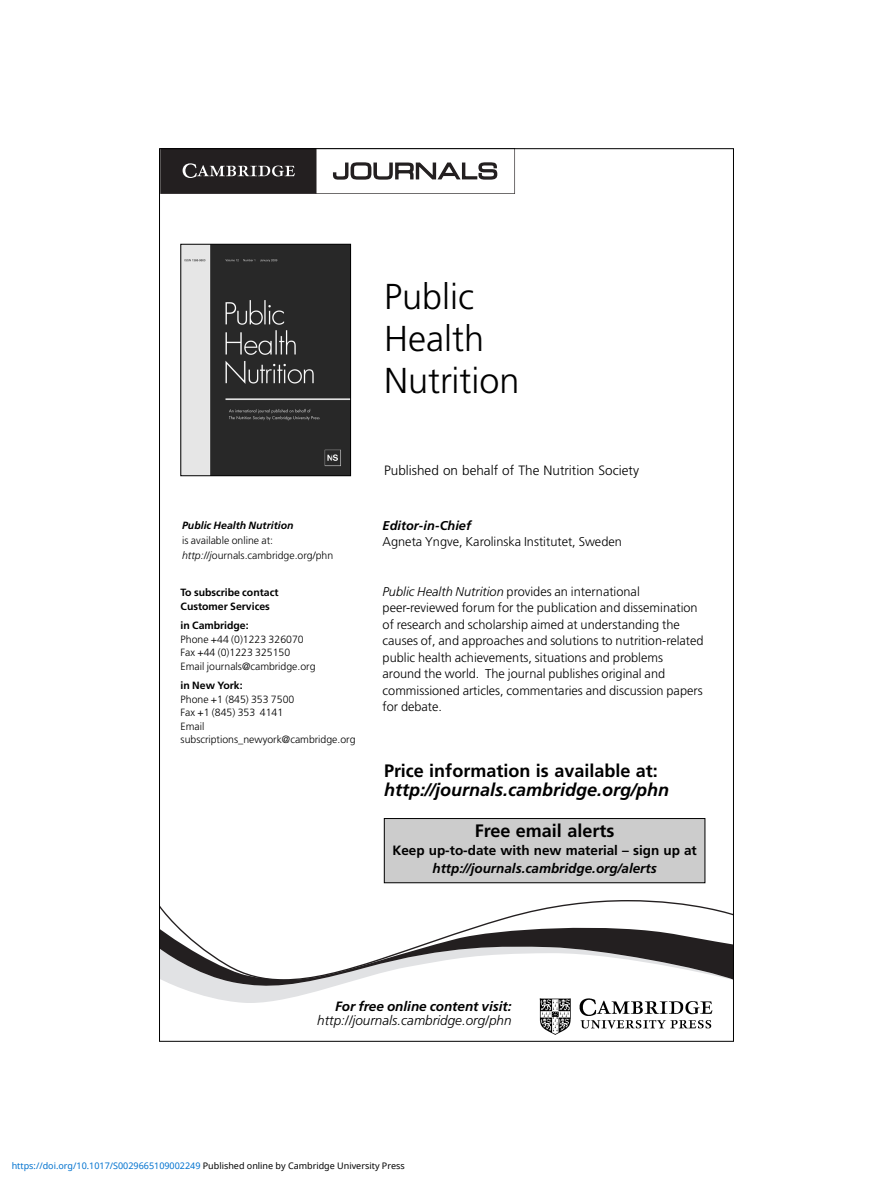
<style>
.page{position:relative;width:893px;height:1190px;background:#fff}
.page>*{position:absolute;margin:0;border:0;box-sizing:border-box;transform-origin:0 0}
.t1{font:300 36px/42px "Frutiger LT Std";color:#000}
.t2{font:700 18px "Frutiger LT Std";color:#000}
.t3{font:italic 700 18px "Frutiger LT Std";color:#000}
.t4{font:italic 700 13.5px "Frutiger LT Std";color:#000}
.t5{font:700 13.5px "Frutiger LT Std";color:#000}
.t6{font:300 13.5px "Frutiger LT Std";color:#000}
.t7{font:italic 300 13.5px "Frutiger LT Std";color:#000}
.t8{font:300 12.75px/16.5px "Frutiger LT Std";color:#000}
.t9{font:italic 700 12.75px "Frutiger LT Std";color:#000}
.t10{font:300 10.5px/13.5px "Frutiger LT Std";color:#000}
.t11{font:700 10.5px/13.5px "Frutiger LT Std";color:#000}
.t12{font:italic 700 10.5px "Frutiger LT Std";color:#000}
.t13{font:9px "Noto Sans";color:#0172cf}
.s1{font-style:italic}
.s2{color:#000}
</style>
<div class="page">
<svg style="left:161px;top:150px;width:354px;height:44px"></svg>
<svg style="left:161px;top:900px;width:570px;height:22px"></svg>
<svg style="left:161px;top:922px;width:570px;height:81px"></svg>
<img style="left:539px;top:997px;width:174px;height:38px">
<img style="left:183px;top:246px;width:166px;height:228px">
<div style="left:181px;top:244px;width:170px;height:232px;border:1px solid #000"></div>
<div style="left:384px;top:819px;width:320px;height:63px;background:#ccc"></div>
<div style="left:384px;top:818px;width:321px;height:65px;border:1px solid #000"></div>
<h1 class="t1" style="left:384px;top:277px;width:137px">Public<br>Health<br>Nutrition</h1>
<p class="t12" style="left:182px;top:521px;width:113px">Public Health Nutrition</p>
<p class="t10" style="left:182px;top:534px;width:153px;line-height:15px">is available online at: <span class="s1">http://j</span>ournals.cambridge.org/phn</p>
<p class="t11" style="left:181px;top:586px;width:99px">To subscribe contact<br>Customer Services</p>
<p class="t11" style="left:181px;top:619px;width:70px">in Cambridge:</p>
<p class="t10" style="left:181px;top:633px;width:136px">Phone +44 (0)1223 326070<br>Fax +44 (0)1223 325150<br>Email journals@cambridge.org</p>
<p class="t11" style="left:181px;top:679px;width:64px">in New York:</p>
<p class="t10" style="left:181px;top:693px;width:176px">Phone +1 (845) 353 7500<br>Fax +1 (845) 353 4141<br>Email subscriptions_newyork@cambridge.org</p>
<p class="t6" style="left:384px;top:464px;width:256px">Published on behalf of The Nutrition Society</p>
<p class="t9" style="left:382px;top:520px;width:90px">Editor-in-Chief</p>
<p class="t8" style="left:382px;top:534px;width:241px">Agneta Yngve, Karolinska Institutet, Sweden</p>
<p class="t8" style="left:382px;top:584px;width:322px"><span class="s1">Public Health Nutrition</span> provides an international peer-reviewed forum for the publication and dissemination of research and scholarship aimed at understanding the causes of, and approaches and solutions to nutrition-related public health achievements, situations and problems around the world. The journal publishes original and commissioned articles, commentaries and discussion papers for debate.</p>
<h2 class="t2" style="left:384px;top:763px;width:275px">Price information is available at:</h2>
<h2 class="t3" style="left:384px;top:782px;width:286px">http://journals.cambridge.org/phn</h2>
<h2 class="t2" style="left:474px;top:823px;width:141px">Free email alerts</h2>
<p class="t5" style="left:392px;top:844px;width:306px">Keep up-to-date with new material – sign up at</p>
<p class="t4" style="left:432px;top:862px;width:226px">http://journals.cambridge.org/alerts</p>
<p class="t4" style="left:335px;top:1001px;width:178px">For free online content visit:</p>
<p class="t7" style="left:317px;top:1014px;width:196px">http://journals.cambridge.org/phn</p>
<p class="t13" style="left:12px;top:1159px;width:394px">https://doi.org/10.1017/S0029665109002249 <span class="s2">Published online by Cambridge University Press</span></p>
</div>
